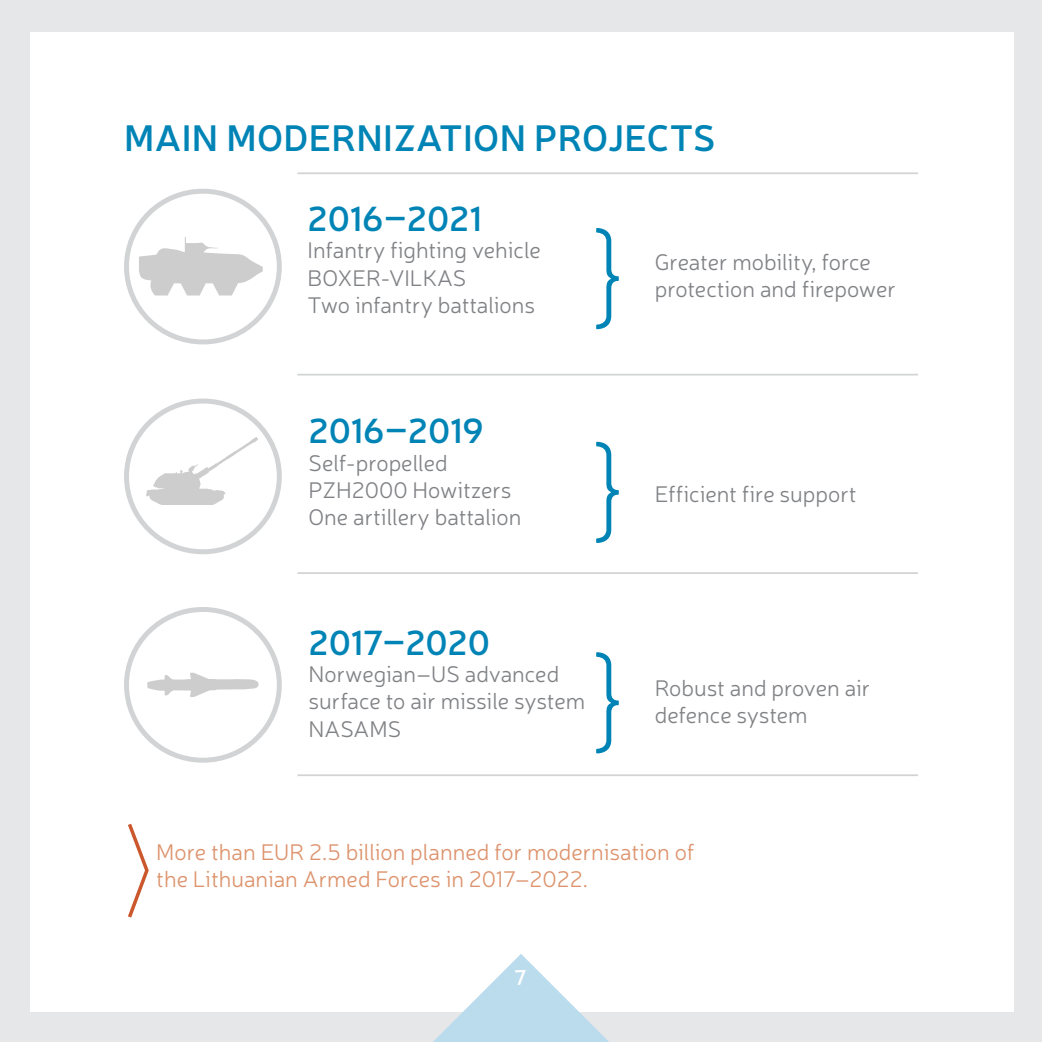
<style>
.page{position:relative;width:1042px;height:1042px;background:#fff}
.page>*{position:absolute;margin:0;border:0;box-sizing:border-box;transform-origin:0 0}
.t1{font:100 119px/212.1px "Neris";color:#0084b6;text-align:justify}
.t2{font:600 36.75px "Neris";letter-spacing:.01em;color:#0084b6}
.t3{font:600 34.65px "Neris";color:#0084b6}
.t4{font:300 22.75px/27.3px "Neris";color:#808285}
.t5{font:300 22.75px/27.3px "Neris";color:#dd936d}
</style>
<div class="page">
<div style="left:1014px;top:0;width:28px;height:1042px;background:#e6e7e8"></div>
<div style="left:0;top:0;width:1042px;height:32px;background:#e6e7e8"></div>
<div style="left:0;top:1012px;width:1042px;height:30px;background:#e6e7e8"></div>
<div style="left:0;top:0;width:30px;height:1042px;background:#e6e7e8"></div>
<svg style="left:128px;top:824px;width:21px;height:94px"></svg>
<div style="left:124px;top:189px;width:158px;height:155px;border:5px solid #d1d3d4;border-radius:50%"></div>
<div style="left:124px;top:398px;width:158px;height:156px;border:5px solid #d1d3d4;border-radius:50%"></div>
<div style="left:124px;top:607px;width:158px;height:156px;border:5px solid #d1d3d4;border-radius:50%"></div>
<hr style="left:297px;top:572px;width:621px;height:2px;background:#d1d3d4">
<hr style="left:297px;top:374px;width:621px;height:1px;background:#d1d3d4">
<hr style="left:297px;top:172px;width:621px;height:2px;background:#d1d3d4">
<hr style="left:297px;top:774px;width:621px;height:2px;background:#d1d3d4">
<svg style="left:147px;top:673px;width:112px;height:24px"></svg>
<svg style="left:139px;top:237px;width:124px;height:58px"></svg>
<svg style="left:146px;top:437px;width:112px;height:68px"></svg>
<svg style="left:433px;top:954px;width:176px;height:88px"></svg>
<h2 class="t2" style="left:124px;top:112px;width:588px">MAIN MODERNIZATION PROJECTS</h2>
<h3 class="t3" style="left:308px;top:195px;width:176px">2016–2021</h3>
<p class="t4" style="left:308px;top:236px;width:235px">Infantry fighting vehicle<br>BOXER-VILKAS<br>Two infantry battalions</p>
<h3 class="t3" style="left:308px;top:407px;width:177px">2016–2019</h3>
<p class="t4" style="left:308px;top:448px;width:214px">Self-propelled<br>PZH2000 Howitzers<br>One artillery battalion</p>
<h3 class="t3" style="left:308px;top:619px;width:183px">2017–2020</h3>
<p class="t4" style="left:308px;top:660px;width:278px">Norwegian–US advanced surface to air missile system<br>NASAMS</p>
<h1 class="t1" style="left:587px;top:170px;width:41px">} } }</h1>
<p class="t4" style="left:655px;top:248px;width:243px">Greater mobility, force protection and firepower</p>
<p class="t4" style="left:655px;top:479px;width:203px">Efficient fire support</p>
<p class="t4" style="left:655px;top:674px;width:217px">Robust and proven air defence system</p>
<p class="t5" style="left:156px;top:837px;width:539px">More than EUR 2.5 billion planned for modernisation of the Lithuanian Armed Forces in 2017–2022.</p>
</div>
